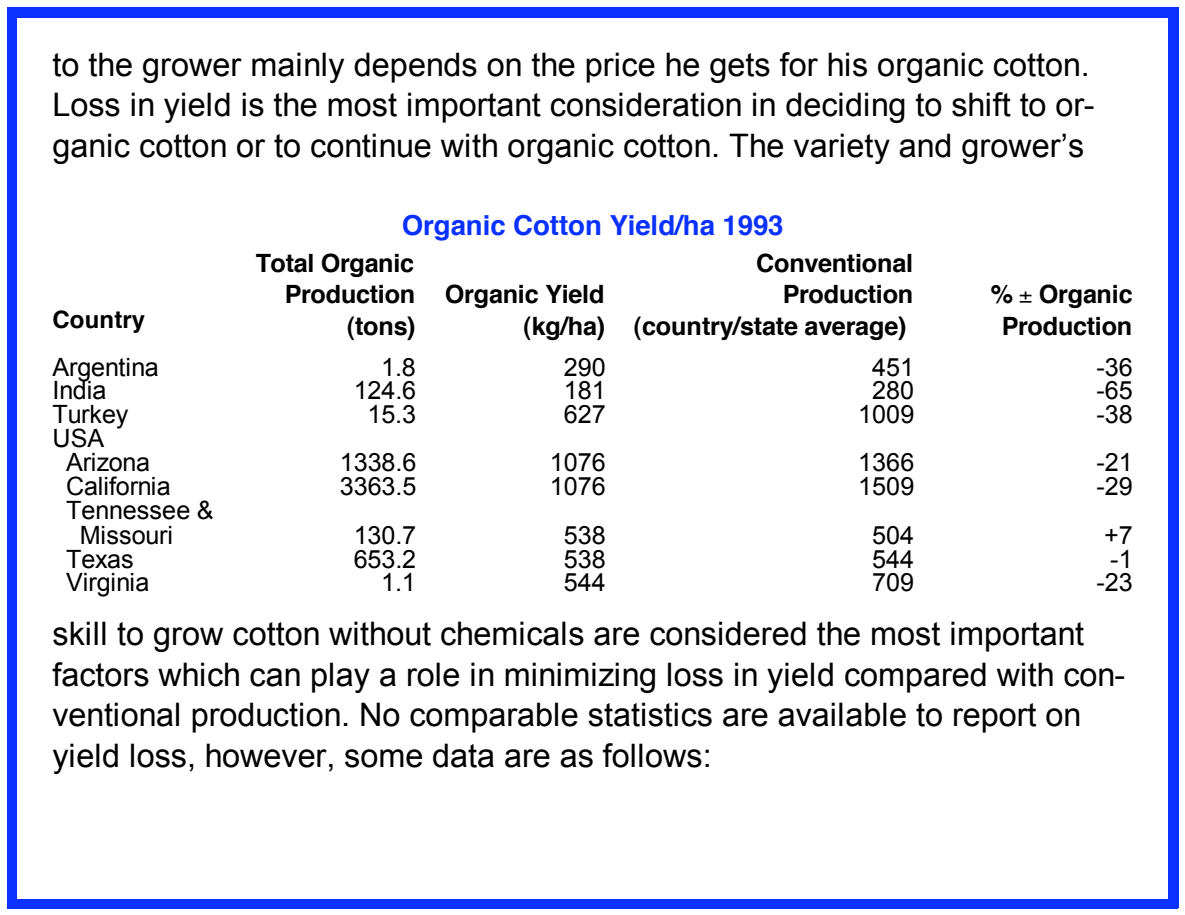
<style>
.page{position:relative;width:1185px;height:915px;background:#fff}
.page>*{position:absolute;margin:0;border:0;box-sizing:border-box;transform-origin:0 0}
.t1{font:32.5px/40.8px "Arial";color:#000}
.t2{font:700 27.5px "Helvetica";color:#0a31ff}
.t3{font:25.25px/24px "Arial";color:#000}
.t4{font:700 25.25px/31.5px "Helvetica";letter-spacing:-.01em;color:#000;text-align:right}
.t5{font:700 24px "Helvetica";letter-spacing:.005em;color:#000}
</style>
<div class="page">
<div style="left:8px;top:8px;width:1170px;height:10px;background:#0a31ff"></div>
<div style="left:8px;top:898px;width:1170px;height:11px;background:#0a31ff"></div>
<div style="left:8px;top:8px;width:10px;height:900px;background:#0a31ff"></div>
<div style="left:1168px;top:8px;width:11px;height:900px;background:#0a31ff"></div>
<p class="t1" style="left:52px;top:44px;width:1044px">to the grower mainly depends on the price he gets for his organic cotton.<br>Loss in yield is the most important consideration in deciding to shift to or&shy;ganic cotton or to continue with organic cotton. The variety and grower’s</p>
<p class="t5" style="left:52px;top:309px;width:94px">Country</p>
<p class="t2" style="left:402px;top:214px;width:383px">Organic Cotton Yield/ha 1993</p>
<p class="t4" style="left:256px;top:250px;width:161px">Total Organic<br>Production (tons)</p>
<p class="t4" style="left:445px;top:281px;width:162px">Organic Yield (kg/ha)</p>
<p class="t4" style="left:634px;top:250px;width:281px">Conventional<br>Production (country/state average)</p>
<p class="t4" style="left:991px;top:281px;width:143px;text-align:center">% Organic<br>Production</p>
<p class="t3" style="left:52px;top:355px;width:108px">Argentina</p>
<p class="t3" style="left:381px;top:355px;width:36px">1.8</p>
<p class="t3" style="left:564px;top:355px;width:44px">290</p>
<p class="t3" style="left:872px;top:355px;width:44px">451</p>
<p class="t3" style="left:1097px;top:355px;width:38px">-36</p>
<p class="t3" style="left:53px;top:379px;width:56px">India</p>
<p class="t3" style="left:354px;top:379px;width:64px">124.6</p>
<p class="t3" style="left:564px;top:379px;width:44px">181</p>
<p class="t3" style="left:872px;top:379px;width:44px">280</p>
<p class="t3" style="left:1097px;top:379px;width:38px">-65</p>
<p class="t3" style="left:53px;top:403px;width:78px">Turkey</p>
<p class="t3" style="left:368px;top:403px;width:50px">15.3</p>
<p class="t3" style="left:564px;top:403px;width:44px">627</p>
<p class="t3" style="left:858px;top:403px;width:58px">1009</p>
<p class="t3" style="left:1097px;top:403px;width:38px">-38</p>
<p class="t3" style="left:66px;top:427px;width:85px;text-indent:-14px">USA<br>Arizona</p>
<p class="t3" style="left:340px;top:451px;width:78px">1338.6</p>
<p class="t3" style="left:550px;top:451px;width:58px">1076</p>
<p class="t3" style="left:858px;top:451px;width:58px">1366</p>
<p class="t3" style="left:1097px;top:451px;width:38px">-21</p>
<p class="t3" style="left:66px;top:474px;width:106px">California</p>
<p class="t3" style="left:340px;top:474px;width:78px">3363.5</p>
<p class="t3" style="left:550px;top:474px;width:58px">1076</p>
<p class="t3" style="left:858px;top:474px;width:58px">1509</p>
<p class="t3" style="left:1097px;top:474px;width:38px">-29</p>
<p class="t3" style="left:80px;top:497px;width:135px;line-height:25.2px;text-indent:-14px">Tennessee &amp;<br>Missouri</p>
<p class="t3" style="left:354px;top:523px;width:64px">130.7</p>
<p class="t3" style="left:564px;top:523px;width:44px">538</p>
<p class="t3" style="left:872px;top:523px;width:44px">504</p>
<p class="t3" style="left:1104px;top:523px;width:30px">+7</p>
<p class="t3" style="left:66px;top:547px;width:69px">Texas</p>
<p class="t3" style="left:354px;top:547px;width:64px">653.2</p>
<p class="t3" style="left:564px;top:547px;width:44px">538</p>
<p class="t3" style="left:872px;top:547px;width:44px">544</p>
<p class="t3" style="left:1110px;top:547px;width:24px">-1</p>
<p class="t3" style="left:66px;top:571px;width:85px">Virginia</p>
<p class="t3" style="left:381px;top:571px;width:36px">1.1</p>
<p class="t3" style="left:564px;top:571px;width:44px">544</p>
<p class="t3" style="left:872px;top:571px;width:44px">709</p>
<p class="t3" style="left:1097px;top:571px;width:38px">-23</p>
<p class="t1" style="left:52px;top:613px;width:1074px">skill to grow cotton without chemicals are considered the most important factors which can play a role in minimizing loss in yield compared with con&shy;ventional production. No comparable statistics are available to report on yield loss, however, some data are as follows:</p>
</div>
